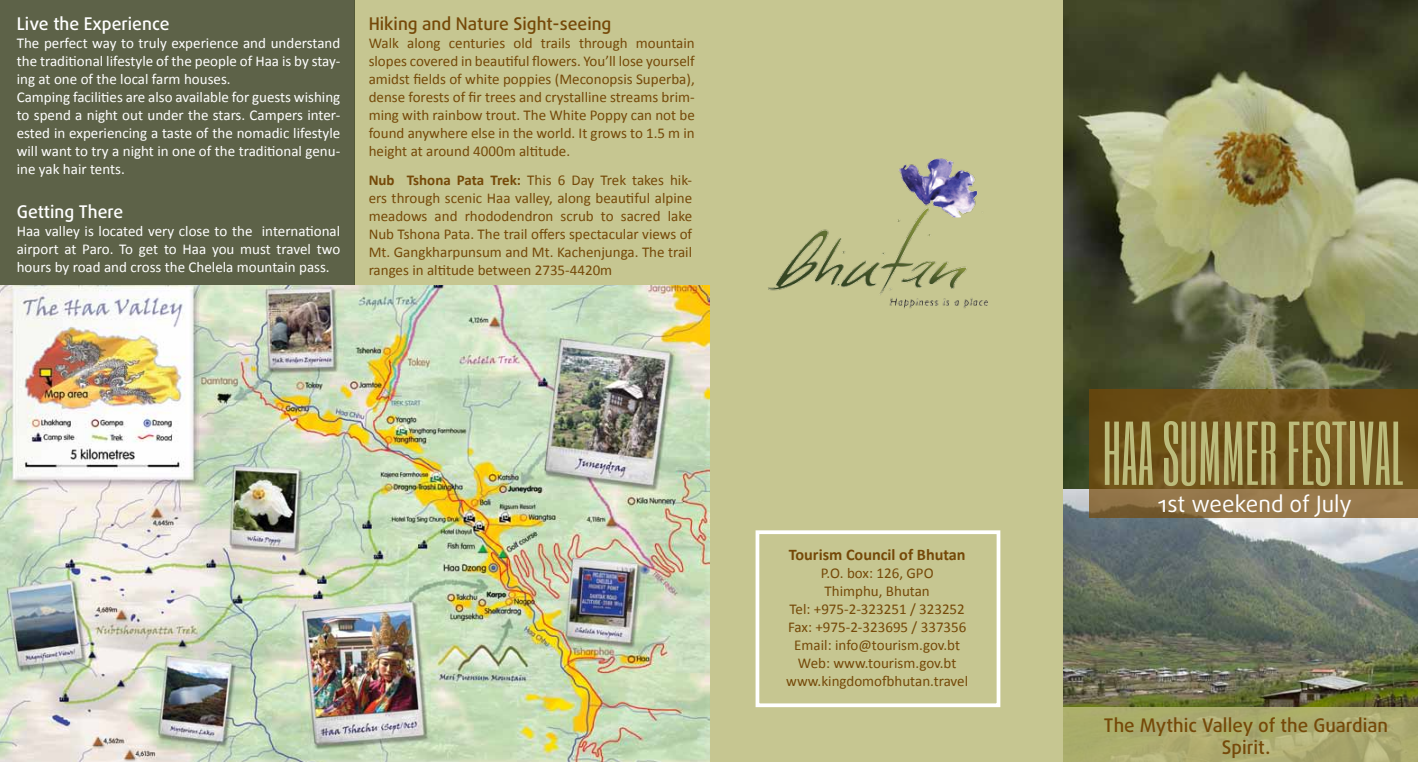
<style>
.page{position:relative;width:1418px;height:762px;background:#fff}
.page>*{position:absolute;margin:0;border:0;box-sizing:border-box;transform-origin:0 0}
.t1{font:75px "Six Caps";color:#bcbc7c}
.t2{font:22.5px "Daxline Pro";color:#fff}
.t3{font:500 18.75px/22.5px "Daxline Pro";color:#754908;text-align:center}
.t4{font:500 17.5px "Daxline Pro";color:#fff}
.t5{font:500 17.5px "Daxline Pro";color:#754908}
.t6{font:700 16.25px "Calibri";color:#754908}
.t7{font:15px/18px "Calibri";color:#754908;text-align:justify}
.t8{font:15px/18px "Calibri";color:#fff}
.s1{font-weight:700}
</style>
<div class="page">
<img style="left:1063px;top:489px;width:354px;height:218px">
<img style="left:1063px;top:0;width:354px;height:489px">
<svg style="left:1089px;top:389px;width:328px;height:129px;background:#765924"></svg>
<svg style="left:1063px;top:707px;width:354px;height:55px;background:#acab6f"></svg>
<div style="left:354px;top:0;width:709px;height:762px;background:#c6c691"></div>
<div style="left:0;top:0;width:354px;height:762px;background:#5d6248"></div>
<img style="left:0;top:285px;width:709px;height:477px">
<img style="left:768px;top:158px;width:220px;height:151px">
<div style="left:755px;top:530px;width:245px;height:177px;border:4px solid #fff"></div>
<p class="t4" style="left:17px;top:12px;width:154px">Live the Experience</p>
<p class="t8" style="left:17px;top:34px;width:325px">The perfect way to truly experience and understand the traditional lifestyle of the people of Haa is by stay&shy;ing at one of the local farm houses.<br>Camping facilities are also available for guests wishing to spend a night out under the stars. Campers inter&shy;ested in experiencing a taste of the nomadic lifestyle will want to try a night in one of the traditional genu&shy;ine yak hair tents.</p>
<p class="t4" style="left:17px;top:200px;width:108px">Getting There</p>
<p class="t8" style="left:17px;top:222px;width:325px;text-align:justify">Haa valley is located very close to the international airport at Paro. To get to Haa you must travel two hours by road and cross the Chelela mountain pass.</p>
<p class="t5" style="left:369px;top:12px;width:244px">Hiking and Nature Sight-seeing</p>
<p class="t7" style="left:369px;top:34px;width:327px">Walk along centuries old trails through mountain slopes covered in beautiful flowers. You’ll lose yourself amidst fields of white poppies (Meconopsis Superba), dense forests of fir trees and crystalline streams brim&shy;ming with rainbow trout. The White Poppy can not be found anywhere else in the world. It grows to 1.5 m in height at around 4000m altitude.</p>
<p class="t7" style="left:369px;top:171px;width:325px"><span class="s1">Nub Tshona Pata Trek:</span> This 6 Day Trek takes hik&shy;ers through scenic Haa valley, along beautiful alpine meadows and rhododendron scrub to sacred lake Nub Tshona Pata. The trail offers spectacular views of Mt. Gangkharpunsum and Mt. Kachenjunga. The trail ranges in altitude between 2735-4420m</p>
<p class="t6" style="left:788px;top:544px;width:178px">Tourism Council of Bhutan</p>
<p class="t7" style="left:786px;top:564px;width:183px;text-align:center">P.O. box: 126, GPO<br>Thimphu, Bhutan<br>Tel: +975-2-323251 / 323252<br>Fax: +975-2-323695 / 337356<br>Email: info@tourism.gov.bt<br>Web: www.tourism.gov.bt www.kingdomofbhutan.travel</p>
<h1 class="t1" style="left:1102px;top:401px;width:304px">HAA SUMMER FESTIVAL</h1>
<h2 class="t2" style="left:1157px;top:489px;width:195px">1st weekend of July</h2>
<p class="t3" style="left:1103px;top:714px;width:286px">The Mythic Valley of the Guardian<br>Spirit.</p>
</div>
